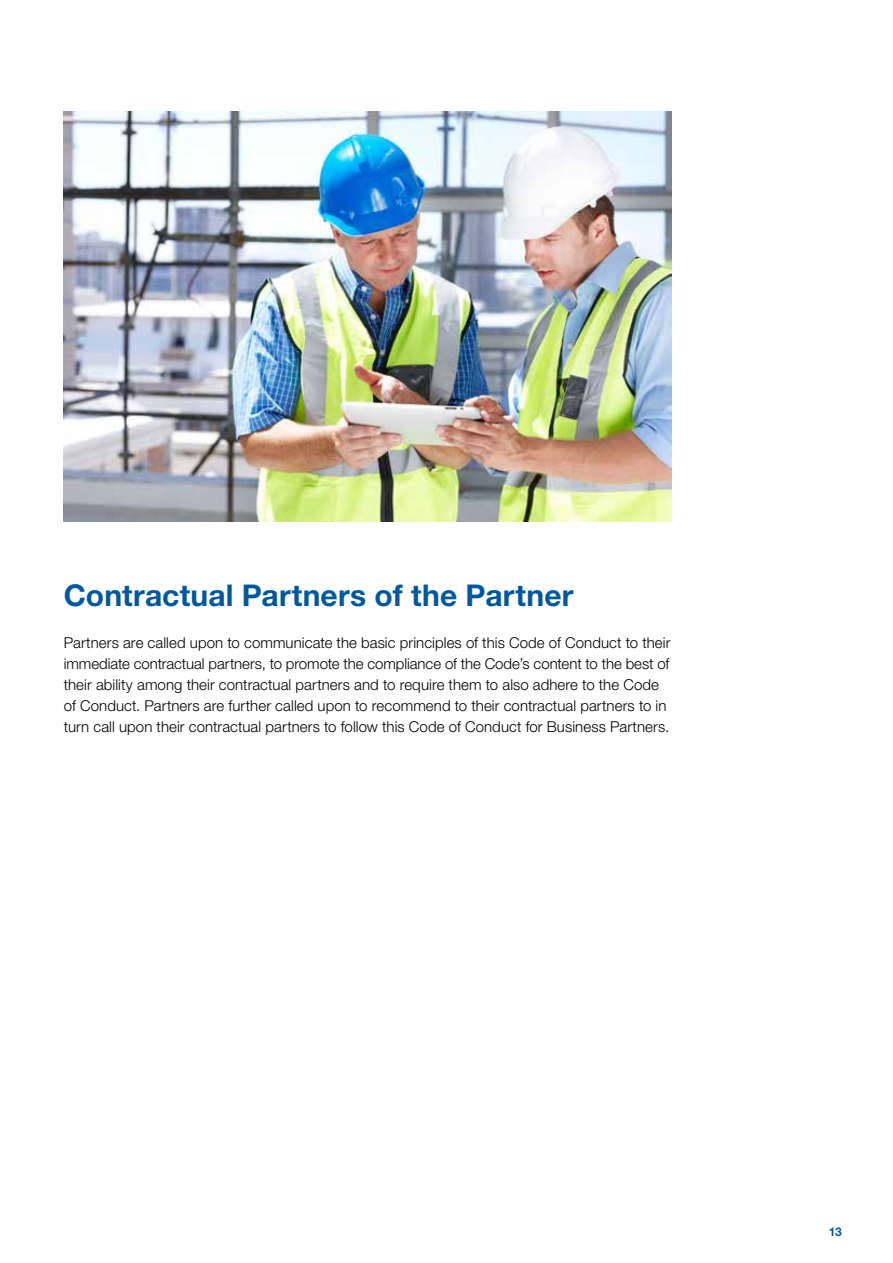
<style>
.page{position:relative;width:893px;height:1263px;background:#fff}
.page>*{position:absolute;margin:0;border:0;box-sizing:border-box;transform-origin:0 0}
.t1{font:700 30px "Helvetica Neue LT Pro";letter-spacing:.005em;color:#0058a2}
.t2{font:300 15px/21px "Helvetica Neue LT Pro";letter-spacing:.005em;color:#000}
.t3{font:700 12px "Helvetica Neue LT Pro";color:#0058a2}
</style>
<div class="page">
<img style="left:64px;top:112px;width:608px;height:410px">
<h1 class="t1" style="left:64px;top:576px;width:511px">Contractual Partners of the Partner</h1>
<p class="t2" style="left:64px;top:632px;width:608px">Partners are called upon to communicate the basic principles of this Code of Conduct to their immediate contractual partners, to promote the compliance of the Code’s content to the best of their ability among their contractual partners and to require them to also adhere to the Code of Conduct. Partners are further called upon to recommend to their contractual partners to in turn call upon their contractual partners to follow this Code of Conduct for Business Partners.</p>
<p class="t3" style="left:829px;top:1224px;width:15px">13</p>
</div>
